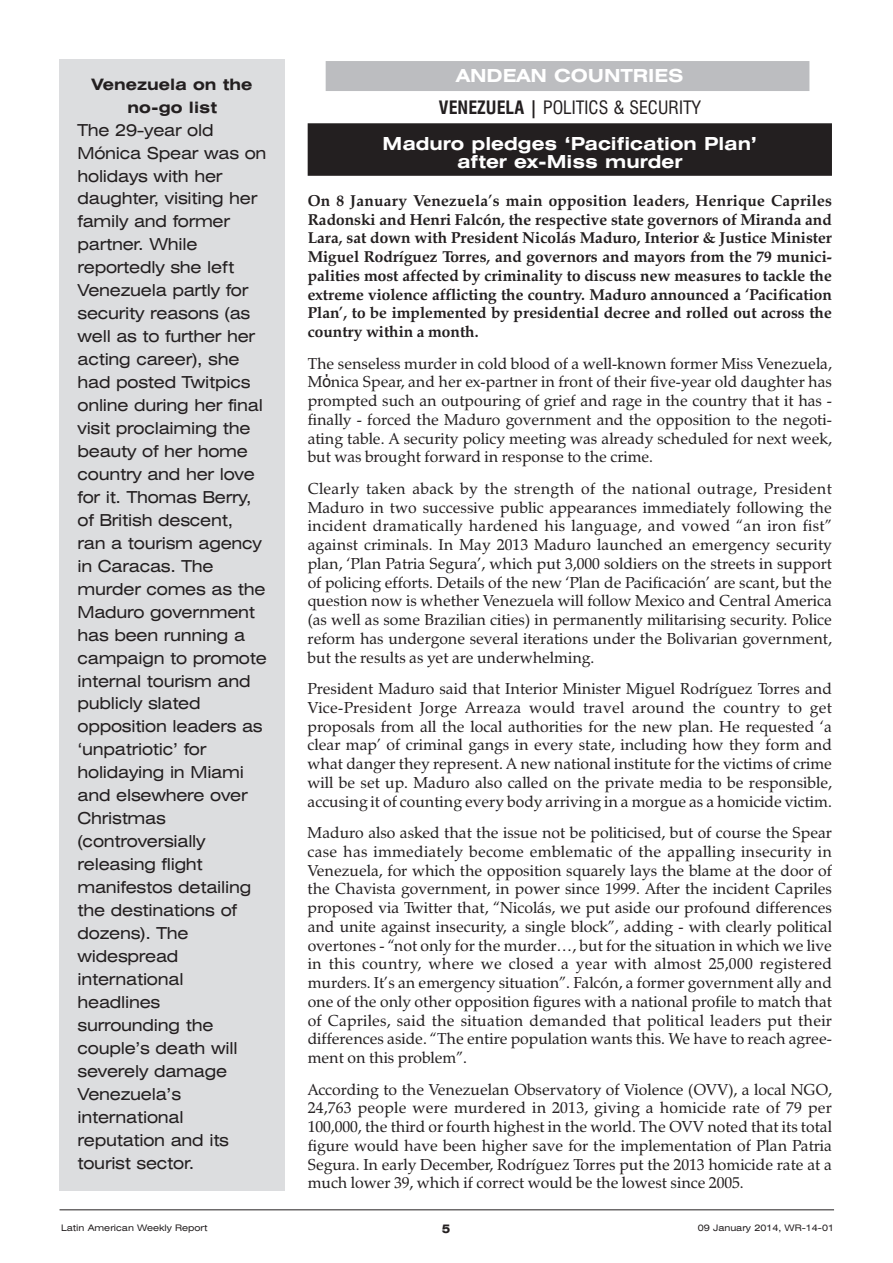
<style>
.page{position:relative;width:893px;height:1263px;background:#fff}
.page>*{position:absolute;margin:0;border:0;box-sizing:border-box;transform-origin:0 0}
.t1{font:700 expanded 18px/18.8px "Swiss 721 BT";color:#fff;text-align:center}
.t2{font:condensed 18px/32.2px "Swiss 721 BT";color:#231f20;text-align:center}
.t3{font:expanded 16.5px/23px "Swiss 721 BT";letter-spacing:-.015em;color:#231f20}
.t4{font:15.75px/18.8px "Zapf Calligraphic 801 BT";color:#231f20;text-align:justify}
.t5{font:700 15.75px/18.8px "Zapf Calligraphic 801 BT";color:#231f20;text-align:justify}
.t6{font:700 expanded 15.75px/23px "Swiss 721 BT";color:#231f20;text-align:center}
.t7{font:700 expanded 12px "Swiss 721 BT";color:#231f20}
.t8{font:expanded 9px "Swiss 721 BT";color:#231f20}
.s1{font-weight:700;font-stretch:expanded;color:#fff}
.s2{font-weight:700}
.s3{font-family:"Tahoma"}
</style>
<div class="page">
<div style="left:326px;top:61px;width:483px;height:30px;background:#bcbdc0"></div>
<div style="left:308px;top:123px;width:524px;height:53px;background:#231f20"></div>
<hr style="left:60px;top:1209px;width:774px;height:1px;background:#231f20">
<div style="left:60px;top:60px;width:225px;height:1131px;background:#dcdddf"></div>
<p class="t6" style="left:92px;top:73px;width:162px">Venezuela on the no-go list</p>
<p class="t3" style="left:78px;top:118px;width:191px">The 29-year old<br>Mónica Spear was on holidays with her daughter, visiting her family and former partner. While reportedly she left<br>Venezuela partly for security reasons (as well as to further her acting career), she had posted Twitpics online during her final visit proclaiming the beauty of her home country and her love for it. Thomas Berry, of British descent,<br>ran a tourism agency in Caracas. The murder comes as the<br>Maduro government has been running a campaign to promote internal tourism and publicly slated opposition leaders as ‘unpatriotic’ for holidaying in Miami and elsewhere over<br>Christmas (controversially releasing flight manifestos detailing the destinations of dozens). The widespread international headlines surrounding the couple’s death will severely damage<br>Venezuela’s international reputation and its tourist sector.</p>
<p class="t2" style="left:439px;top:60px;width:263px"><span class="s1">ANDEAN COUNTRIES<br></span><span class="s2">VENEZUELA |</span> POLITICS &amp; SECURITY</p>
<p class="t1" style="left:383px;top:134px;width:376px">Maduro pledges ‘Pacification Plan’ after ex-Miss murder</p>
<p class="t5" style="left:308px;top:191px;width:526px">On 8 January Venezuela’s main opposition leaders, Henrique Capriles Radonski and Henri Falcón, the respective state governors of Miranda and Lara, sat down with President Nicolás Maduro, Interior &amp; Justice Minister Miguel Rodríguez Torres, and governors and mayors from the 79 munici&shy;palities most affected by criminality to discuss new measures to tackle the extreme violence afflicting the country. Maduro announced a ‘Pacification Plan’, to be implemented by presidential decree and rolled out across the country within a month.</p>
<p class="t4" style="left:308px;top:354px;width:526px">The senseless murder in cold blood of a well-known former Miss Venezuela, M<span class="s3">ό</span>nica Spear, and her ex-partner in front of their five-year old daughter has prompted such an outpouring of grief and rage in the country that it has - finally - forced the Maduro government and the opposition to the negoti&shy;ating table. A security policy meeting was already scheduled for next week, but was brought forward in response to the crime.</p>
<p class="t4" style="left:308px;top:479px;width:526px">Clearly taken aback by the strength of the national outrage, President Maduro in two successive public appearances immediately following the incident dramatically hardened his language, and vowed “an iron fist” against criminals. In May 2013 Maduro launched an emergency security plan, ‘Plan Patria Segura’, which put 3,000 soldiers on the streets in support of policing efforts. Details of the new ‘Plan de Pacificación’ are scant, but the question now is whether Venezuela will follow Mexico and Central America (as well as some Brazilian cities) in permanently militarising security. Police reform has undergone several iterations under the Bolivarian government, but the results as yet are underwhelming.</p>
<p class="t4" style="left:308px;top:679px;width:526px">President Maduro said that Interior Minister Miguel Rodríguez Torres and Vice-President Jorge Arreaza would travel around the country to get proposals from all the local authorities for the new plan. He requested ‘a clear map’ of criminal gangs in every state, including how they form and what danger they represent. A new national institute for the victims of crime will be set up. Maduro also called on the private media to be responsible, accusing it of counting every body arriving in a morgue as a homicide victim.</p>
<p class="t4" style="left:308px;top:823px;width:526px">Maduro also asked that the issue not be politicised, but of course the Spear case has immediately become emblematic of the appalling insecurity in Venezuela, for which the opposition squarely lays the blame at the door of the Chavista government, in power since 1999. After the incident Capriles proposed via Twitter that, “Nicolás, we put aside our profound differences and unite against insecurity, a single block”, adding - with clearly political overtones - “not only for the murder…, but for the situation in which we live in this country, where we closed a year with almost 25,000 registered murders. It’s an emergency situation”. Falcón, a former government ally and one of the only other opposition figures with a national profile to match that of Capriles, said the situation demanded that political leaders put their differences aside. “The entire population wants this. We have to reach agree&shy;ment on this problem”.</p>
<p class="t4" style="left:308px;top:1080px;width:526px">According to the Venezuelan Observatory of Violence (OVV), a local NGO, 24,763 people were murdered in 2013, giving a homicide rate of 79 per 100,000, the third or fourth highest in the world. The OVV noted that its total figure would have been higher save for the implementation of Plan Patria Segura. In early December, Rodríguez Torres put the 2013 homicide rate at a much lower 39, which if correct would be the lowest since 2005.</p>
<p class="t8" style="left:61px;top:1223px;width:148px">Latin American Weekly Report</p>
<p class="t7" style="left:442px;top:1221px;width:10px">5</p>
<p class="t8" style="left:698px;top:1223px;width:138px">09 January 2014, WR-14-01</p>
</div>
